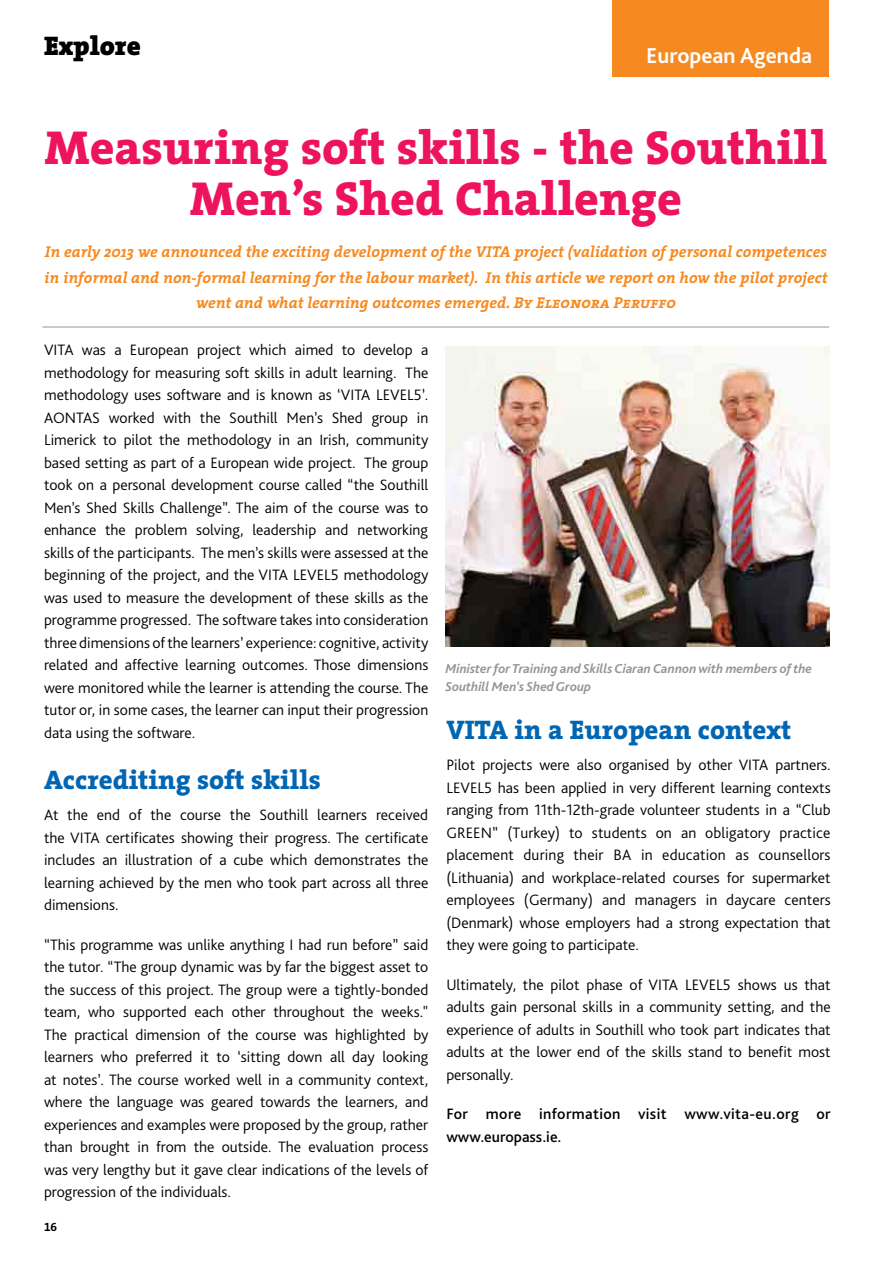
<style>
.page{position:relative;width:893px;height:1263px;background:#fff}
.page>*{position:absolute;margin:0;border:0;box-sizing:border-box;transform-origin:0 0}
.t1{font:800 48px/51px "The Serif";color:#ed145b;text-align:center}
.t2{font:800 27px "The Serif";color:#0066b3}
.t3{font:900 27px "The Serif";color:#000}
.t4{font:700 22.5px "Bliss Pro";color:#fff}
.t5{font:300 15.75px/22.5px "Bliss Pro";color:#000;text-align:justify}
.t6{font:italic 700 15.75px/25.5px "The Serif";color:#f6891f;text-align:center}
.t7{font:500 15.75px/22.5px "Bliss Pro";letter-spacing:.025em;color:#000}
.t8{font:italic 700 13.5px/18px "Bliss Pro";color:#939598}
.t9{font:12px "The Serif Bold Expert";color:#000}
.s1{font-family:"The Serif Bold Caps";font-weight:400}
</style>
<div class="page">
<div style="left:612px;top:0;width:217px;height:77px;background:#f6891f"></div>
<img style="left:445px;top:346px;width:384px;height:301px">
<hr style="left:43px;top:327px;width:786px;height:1px;background:#939598">
<h2 class="t3" style="left:44px;top:23px;width:98px">Explore</h2>
<h3 class="t4" style="left:646px;top:42px;width:167px">European Agenda</h3>
<h1 class="t1" style="left:44px;top:121px;width:784px">Measuring soft skills - the Southill<br>Men’s Shed Challenge</h1>
<p class="t6" style="left:44px;top:239px;width:785px">In early 2013 we announced the exciting development of the VITA project (validation of personal competences in informal and non-formal learning for the labour market). In this article we report on how the pilot project went and what learning outcomes emerged. <span class="s1">By Eleonora Peruffo</span></p>
<p class="t5" style="left:44px;top:338px;width:386px">VITA was a European project which aimed to develop a methodology for measuring soft skills in adult learning. The methodology uses software and is known as ‘VITA LEVEL5’.<br>AONTAS worked with the Southill Men’s Shed group in Limerick to pilot the methodology in an Irish, community based setting as part of a European wide project. The group took on a personal development course called “the Southill Men’s Shed Skills Challenge”. The aim of the course was to enhance the problem solving, leadership and networking skills of the participants. The men’s skills were assessed at the beginning of the project, and the VITA LEVEL5 methodology was used to measure the development of these skills as the programme progressed. The software takes into consideration three dimensions of the learners’ experience: cognitive, activity related and affective learning outcomes. Those dimensions were monitored while the learner is attending the course. The tutor or, in some cases, the learner can input their progression data using the software.</p>
<h2 class="t2" style="left:44px;top:757px;width:278px">Accrediting soft skills</h2>
<p class="t5" style="left:44px;top:803px;width:386px">At the end of the course the Southill learners received the VITA certificates showing their progress. The certificate includes an illustration of a cube which demonstrates the learning achieved by the men who took part across all three dimensions.</p>
<p class="t5" style="left:44px;top:933px;width:386px">“This programme was unlike anything I had run before” said the tutor. “The group dynamic was by far the biggest asset to the success of this project. The group were a tightly-bonded team, who supported each other throughout the weeks." The practical dimension of the course was highlighted by learners who preferred it to ‘sitting down all day looking at notes’. The course worked well in a community context, where the language was geared towards the learners, and experiences and examples were proposed by the group, rather than brought in from the outside. The evaluation process was very lengthy but it gave clear indications of the levels of progression of the individuals.</p>
<p class="t8" style="left:445px;top:659px;width:368px">Minister for Training and Skills Ciaran Cannon with members of the<br>Southill Men’s Shed Group</p>
<h2 class="t2" style="left:446px;top:707px;width:346px">VITA in a European context</h2>
<p class="t5" style="left:446px;top:753px;width:386px">Pilot projects were also organised by other VITA partners.<br>LEVEL5 has been applied in very different learning contexts ranging from 11th-12th-grade volunteer students in a “Club GREEN” (Turkey) to students on an obligatory practice placement during their BA in education as counsellors (Lithuania) and workplace-related courses for supermarket employees (Germany) and managers in daycare centers (Denmark) whose employers had a strong expectation that they were going to participate.</p>
<p class="t5" style="left:446px;top:973px;width:386px">Ultimately, the pilot phase of VITA LEVEL5 shows us that adults gain personal skills in a community setting, and the experience of adults in Southill who took part indicates that adults at the lower end of the skills stand to benefit most personally.</p>
<p class="t7" style="left:446px;top:1102px;width:386px">For more information visit www.vita-eu.org or www.europass.ie.</p>
<p class="t9" style="left:44px;top:1216px;width:15px">16</p>
</div>
